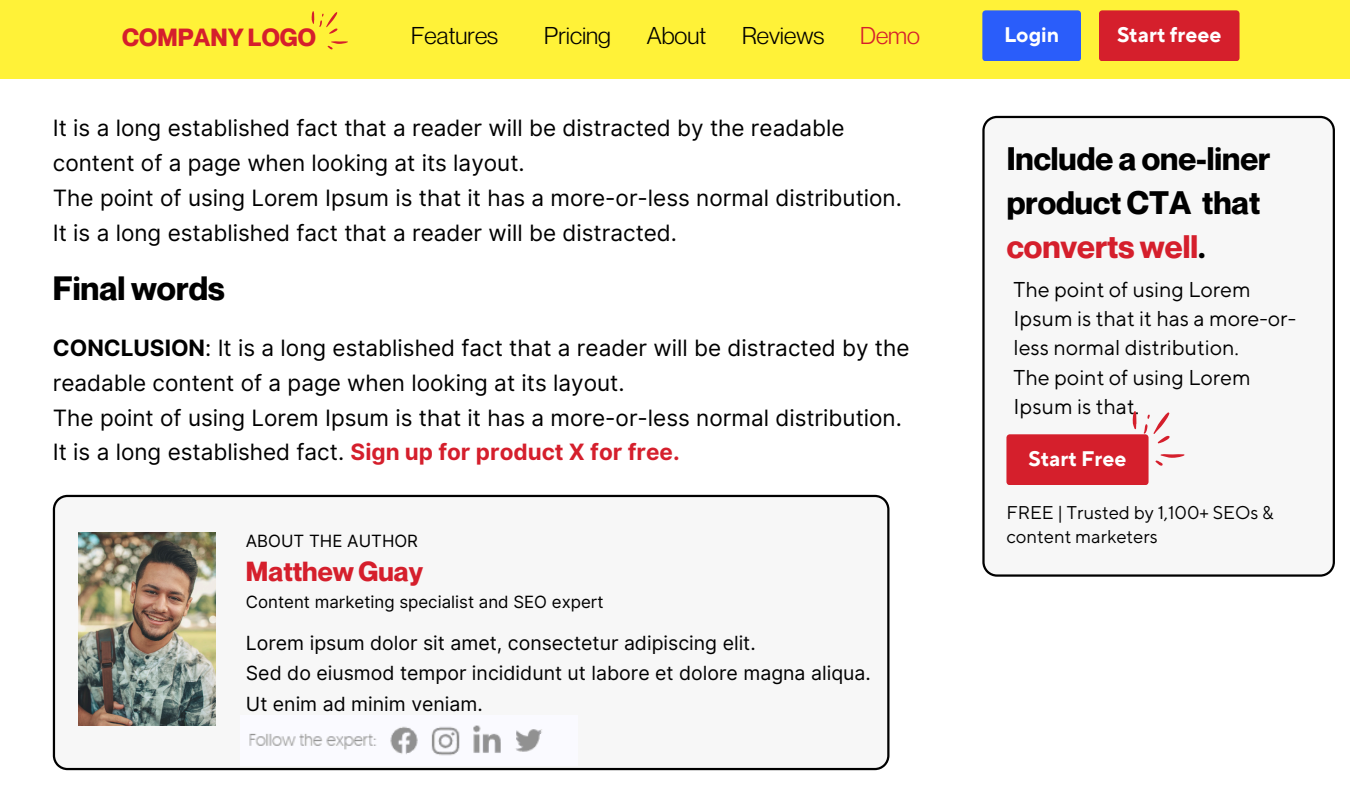
<style>
.page{position:relative;width:1350px;height:788px;background:#fff}
.page>*{position:absolute;margin:0;border:0;box-sizing:border-box;transform-origin:0 0}
.t1{font:700 33px "Neue Montreal";color:#000}
.t2{font:700 31.8px/43.8px "Neue Montreal";color:#000}
.t3{font:700 27px "Neue Montreal";color:#d51f2c}
.t4{font:700 24.3px "Neue Montreal";color:#d51f2c}
.t5{font:23.85px "Neue Montreal";color:#000}
.t6{font:23.85px "Neue Montreal";color:#d51f2c}
.t7{font:22.5px/34.8px "Inter";color:#000}
.t8{font:21.3px/29.2px "TT Norms Pro";color:#000}
.t9{font:700 21px "TT Norms Pro";color:#fff}
.t10{font:19.5px/30.3px "Inter";color:#000}
.t11{font:18.3px/24.8px "TT Norms Pro";color:#000}
.t12{font:16.8px "Inter";color:#000}
.s1{font-weight:700}
.s2{font-weight:700;color:#d51f2c}
.s3{color:#d51f2c}
</style>
<div class="page">
<svg style="left:53px;top:495px;width:836px;height:275px"></svg>
<img style="left:79px;top:532px;width:137px;height:193px">
<img style="left:240px;top:715px;width:338px;height:50px">
<div style="left:0;top:0;width:1350px;height:79px;background:#fff238"></div>
<div style="left:1099px;top:10px;width:141px;height:51px;background:#d51f2c"></div>
<div style="left:982px;top:10px;width:99px;height:51px;background:#2a5dfa"></div>
<svg style="left:312px;top:11px;width:36px;height:38px"></svg>
<svg style="left:982px;top:116px;width:352px;height:460px"></svg>
<svg style="left:1006px;top:411px;width:178px;height:74px"></svg>
<h4 class="t4" style="left:122px;top:23px;width:195px">COMPANY LOGO</h4>
<h1 class="t5" style="left:411px;top:21px;width:89px">Features</h1>
<h1 class="t5" style="left:544px;top:21px;width:68px">Pricing</h1>
<h1 class="t5" style="left:647px;top:21px;width:61px">About</h1>
<h1 class="t5" style="left:742px;top:21px;width:84px">Reviews</h1>
<h1 class="t6" style="left:860px;top:21px;width:61px">Demo</h1>
<h4 class="t9" style="left:1004px;top:22px;width:57px">Login</h4>
<h5 class="t9" style="left:1117px;top:22px;width:106px">Start freee</h5>
<h6 class="t7" style="left:53px;top:111px;width:851px">It is a long established fact that a reader will be distracted by the readable content of a page when looking at its layout.<br>The point of using Lorem Ipsum is that it has a more-or-less normal distribution.<br>It is a long established fact that a reader will be distracted.</h6>
<h1 class="t1" style="left:53px;top:268px;width:173px">Final words</h1>
<p class="t7" style="left:53px;top:330px;width:858px"><span class="s1">CONCLUSION</span>: It is a long established fact that a reader will be distracted by the readable content of a page when looking at its layout.<br>The point of using Lorem Ipsum is that it has a more-or-less normal distribution.<br>It is a long established fact. <span class="s2">Sign up for product X for free.</span></p>
<h2 class="t12" style="left:246px;top:531px;width:174px">ABOUT THE AUTHOR</h2>
<p class="t3" style="left:246px;top:554px;width:179px">Matthew Guay</p>
<h4 class="t12" style="left:246px;top:592px;width:359px">Content marketing specialist and SEO expert</h4>
<h5 class="t10" style="left:246px;top:627px;width:627px">Lorem ipsum dolor sit amet, consectetur adipiscing elit.<br>Sed do eiusmod tempor incididunt ut labore et dolore magna aliqua.<br>Ut enim ad minim veniam.</h5>
<p class="t2" style="left:1007px;top:136px;width:265px">Include a one-liner product CTA that <span class="s3">converts well</span>.</p>
<p class="t8" style="left:1014px;top:275px;width:284px">The point of using Lorem<br>Ipsum is that it has a more-or&shy;less normal distribution.<br>The point of using Lorem<br>Ipsum is that.</p>
<p class="t9" style="left:1028px;top:446px;width:100px">Start Free</p>
<h3 class="t11" style="left:1006px;top:500px;width:269px">FREE | Trusted by 1,100+ SEOs &amp; content marketers</h3>
</div>
